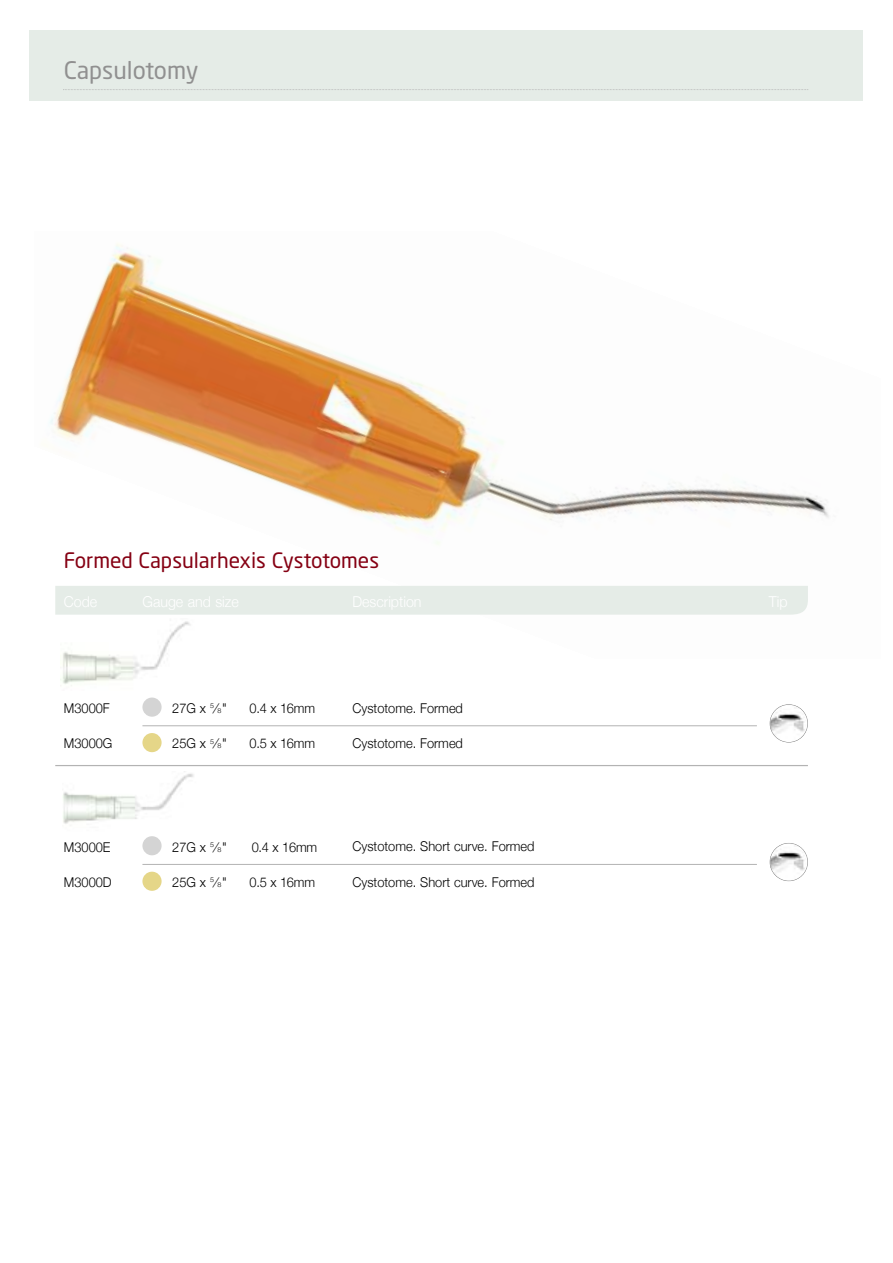
<style>
.page{position:relative;width:893px;height:1263px;background:#fff}
.page>*{position:absolute;margin:0;border:0;box-sizing:border-box;transform-origin:0 0}
.t1{font:24px "Neo Sans";color:#909090}
.t2{font:21px "Neo Sans";color:#850013}
.t3{font:300 13.5px "Helvetica Neue";color:#000;scale:.95 1}
.s1{font-size:6.75px}
</style>
<div class="page">
<img style="left:49px;top:244px;width:780px;height:301px">
<div style="left:30px;top:30px;width:833px;height:71px;background:#e5ece7"></div>
<svg style="left:63px;top:89px;width:745px;height:1px"></svg>
<hr style="left:55px;top:765px;width:753px;height:1px;background:#b3b3b3">
<img style="left:61px;top:621px;width:130px;height:65px">
<div style="left:55px;top:586px;width:753px;height:29px;background:#e5ece7"></div>
<img style="left:770px;top:705px;width:37px;height:37px;border-radius:50%">
<div style="left:770px;top:704px;width:38px;height:38px;border:1px solid #808080;border-radius:50%"></div>
<div style="left:142px;top:697px;width:20px;height:20px;background:#d4d4d4;border-radius:50%"></div>
<div style="left:142px;top:733px;width:20px;height:19px;background:#e5d688;border-radius:50%"></div>
<hr style="left:142px;top:725px;width:615px;height:1px;background:#b3b3b3">
<img style="left:63px;top:771px;width:131px;height:53px">
<img style="left:770px;top:843px;width:37px;height:38px;border-radius:50%">
<div style="left:770px;top:843px;width:38px;height:38px;border:1px solid #808080;border-radius:50%"></div>
<div style="left:142px;top:836px;width:20px;height:19px;background:#d4d4d4;border-radius:50%"></div>
<div style="left:142px;top:872px;width:20px;height:19px;background:#e5d688;border-radius:50%"></div>
<hr style="left:142px;top:864px;width:615px;height:1px;background:#b3b3b3">
<h1 class="t1" style="left:64px;top:61px;width:136px">Capsulotomy</h1>
<h2 class="t2" style="left:64px;top:552px;width:317px">Formed Capsularhexis Cystotomes</h2>
<p class="t3" style="left:64px;top:700px;width:50px">M3000F</p>
<p class="t3" style="left:249px;top:700px;width:70px">0.4 x 16mm</p>
<p class="t3" style="left:352px;top:700px;width:118px">Cystotome. Formed</p>
<p class="t3" style="left:172px;top:735px;width:59px">25G x <sup>5</sup>⁄<span class="s1">8</span>"</p>
<p class="t3" style="left:172px;top:700px;width:59px">27G x <sup>5</sup>⁄<span class="s1">8</span>"</p>
<p class="t3" style="left:64px;top:735px;width:53px">M3000G</p>
<p class="t3" style="left:249px;top:735px;width:70px">0.5 x 16mm</p>
<p class="t3" style="left:352px;top:735px;width:118px">Cystotome. Formed</p>
<p class="t3" style="left:64px;top:838px;width:51px">M3000E</p>
<p class="t3" style="left:252px;top:838px;width:70px">0.4 x 16mm</p>
<p class="t3" style="left:352px;top:838px;width:193px">Cystotome. Short curve. Formed</p>
<p class="t3" style="left:172px;top:874px;width:59px">25G x <sup>5</sup>⁄<span class="s1">8</span>"</p>
<p class="t3" style="left:172px;top:838px;width:59px">27G x <sup>5</sup>⁄<span class="s1">8</span>"</p>
<p class="t3" style="left:64px;top:874px;width:52px">M3000D</p>
<p class="t3" style="left:249px;top:874px;width:70px">0.5 x 16mm</p>
<p class="t3" style="left:352px;top:874px;width:193px">Cystotome. Short curve. Formed</p>
</div>
